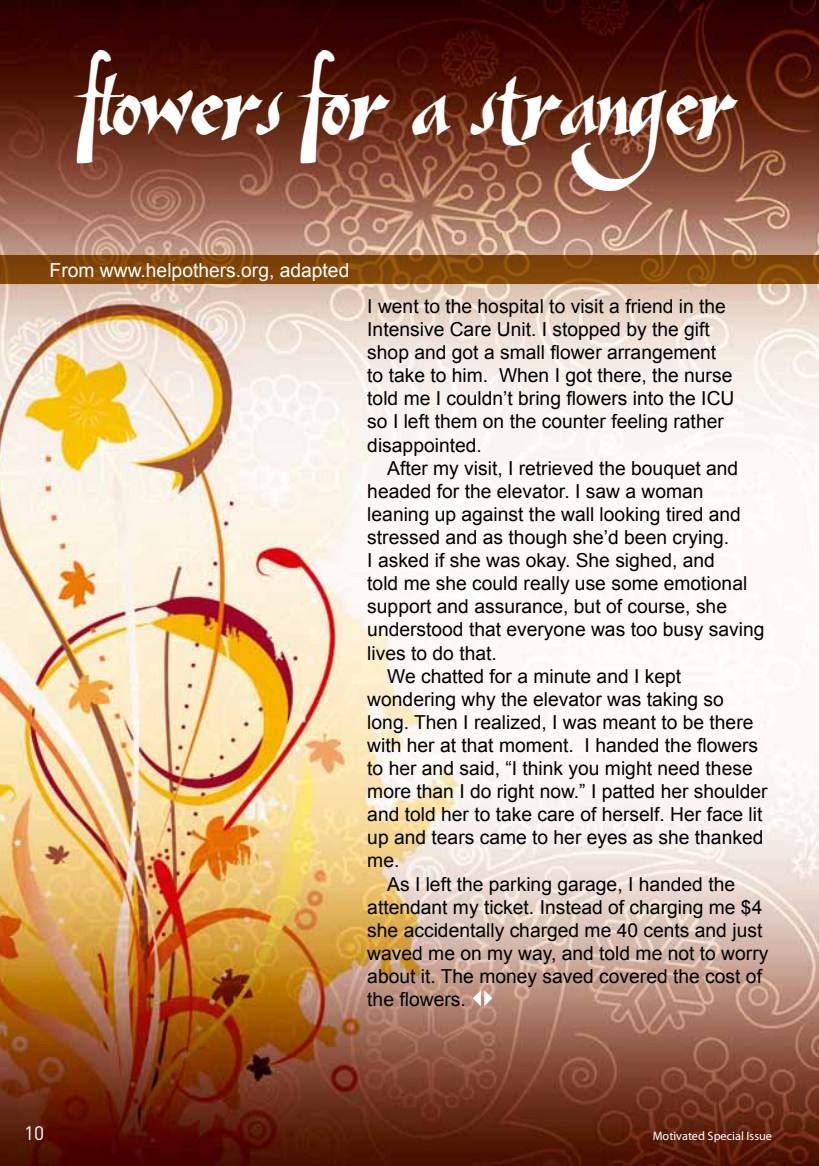
<style>
.page{position:relative;width:819px;height:1166px;background:#fff}
.page>*{position:absolute;margin:0;border:0;box-sizing:border-box;transform-origin:0 0}
.t1{font:49px "Vein";color:#fff}
.t2{font:19.25px/23.1px "Arial";color:#000}
.t3{font:19.25px "Arial";color:#fff}
.t4{font:19.25px "DIN Pro";color:#fff}
.t5{font:12.25px "Myriad Pro";color:#fff}
</style>
<div class="page">
<img style="left:0;top:0;width:819px;height:1166px">
<svg style="left:473px;top:990px;width:19px;height:16px"></svg>
<svg style="left:0;top:255px;width:819px;height:29px;background:#824708"></svg>
<h1 class="t1" style="left:83px;top:89px;width:654px">Flowers for a Stranger</h1>
<p class="t3" style="left:50px;top:258px;width:301px">From www.helpothers.org, adapted</p>
<p class="t2" style="left:367px;top:295px;width:368px">I went to the hospital to visit a friend in the Intensive Care Unit. I stopped by the gift shop and got a small flower arrangement to take to him. When I got there, the nurse told me I couldn’t bring flowers into the ICU so I left them on the counter feeling rather disappointed.</p>
<p class="t2" style="left:387px;top:456px;width:352px">After my visit, I retrieved the bouquet and</p>
<p class="t2" style="left:367px;top:480px;width:338px">headed for the elevator. I saw a woman</p>
<p class="t2" style="left:367px;top:503px;width:375px">leaning up against the wall looking tired and</p>
<p class="t2" style="left:367px;top:526px;width:363px">stressed and as though she’d been crying.</p>
<p class="t2" style="left:367px;top:549px;width:349px">I asked if she was okay. She sighed, and</p>
<p class="t2" style="left:367px;top:572px;width:381px">told me she could really use some emotional</p>
<p class="t2" style="left:367px;top:595px;width:361px">support and assurance, but of course, she</p>
<p class="t2" style="left:367px;top:618px;width:398px">understood that everyone was too busy saving</p>
<p class="t2" style="left:367px;top:641px;width:131px">lives to do that.</p>
<p class="t2" style="left:387px;top:664px;width:295px">We chatted for a minute and I kept</p>
<p class="t2" style="left:367px;top:687px;width:358px">wondering why the elevator was taking so</p>
<p class="t2" style="left:367px;top:711px;width:387px">long. Then I realized, I was meant to be there</p>
<p class="t2" style="left:367px;top:734px;width:392px">with her at that moment. I handed the flowers</p>
<p class="t2" style="left:367px;top:757px;width:387px">to her and said, “I think you might need these</p>
<p class="t2" style="left:367px;top:780px;width:402px">more than I do right now.” I patted her shoulder</p>
<p class="t2" style="left:367px;top:803px;width:396px">and told her to take care of herself. Her face lit</p>
<p class="t2" style="left:367px;top:826px;width:397px">up and tears came to her eyes as she thanked</p>
<p class="t2" style="left:367px;top:849px;width:34px">me.</p>
<p class="t2" style="left:387px;top:872px;width:349px">As I left the parking garage, I handed the</p>
<p class="t2" style="left:367px;top:895px;width:396px">attendant my ticket. Instead of charging me $4</p>
<p class="t2" style="left:367px;top:918px;width:396px">she accidentally charged me 40 cents and just</p>
<p class="t2" style="left:367px;top:942px;width:402px">waved me on my way, and told me not to worry</p>
<p class="t2" style="left:367px;top:965px;width:396px">about it. The money saved covered the cost of</p>
<p class="t2" style="left:367px;top:988px;width:100px">the flowers.</p>
<p class="t4" style="left:24px;top:1119px;width:22px">10</p>
<p class="t5" style="left:652px;top:1128px;width:121px">Motivated Special Issue</p>
</div>
